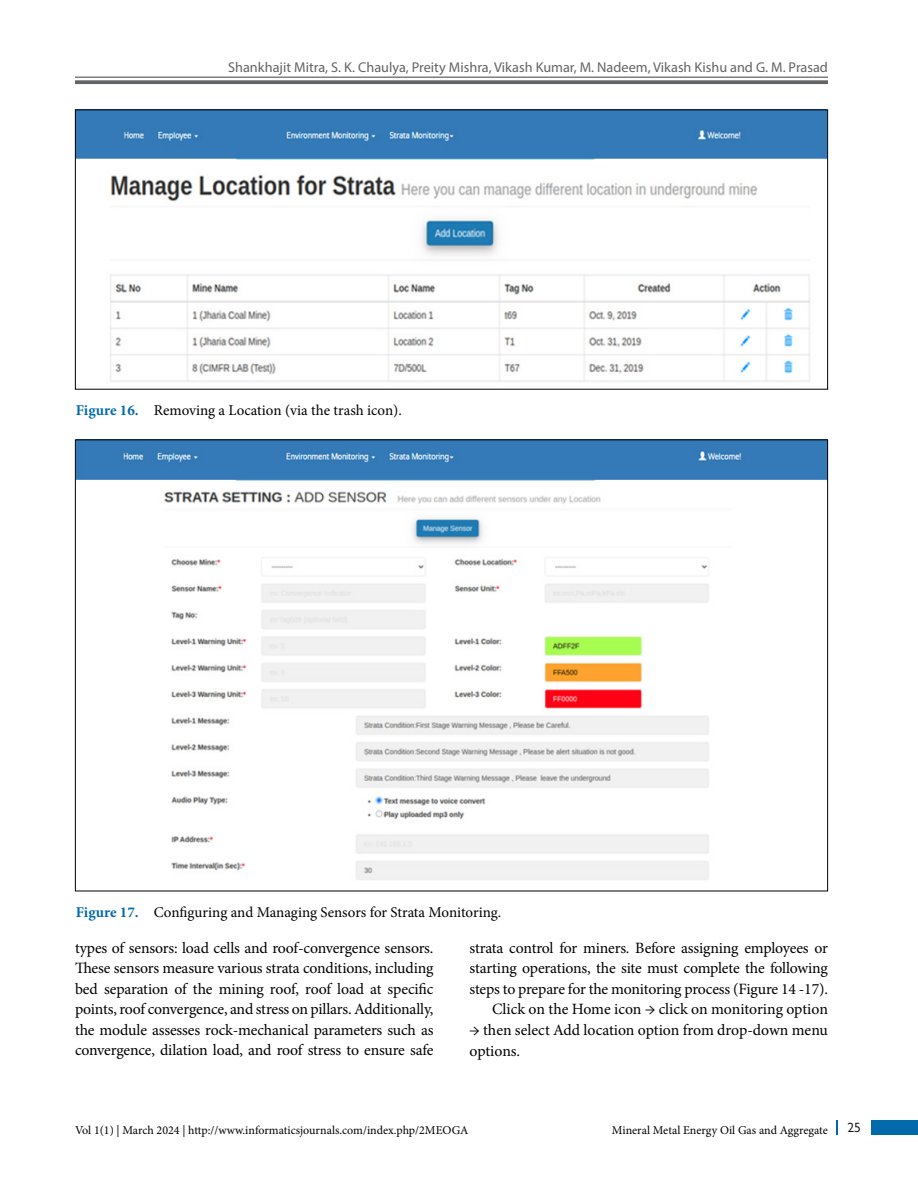
<style>
.page{position:relative;width:918px;height:1188px;background:#fff}
.page>*{position:absolute;margin:0;border:0;box-sizing:border-box;transform-origin:0 0}
.t1{font:15.75px/20.5px "Minion Pro";letter-spacing:-.01em;color:#000;text-align:justify}
.t2{font:15px "Minion Pro";color:#000}
.t3{font:14.25px "Myriad Pro";color:#636466}
.t4{font:13.5px "Gill Sans";color:#000}
.t5{font:12px "Minion Pro";color:#000}
.t6{font:12px "Minion Pro";color:#000101}
.s1{font-weight:700;color:#0069aa}
</style>
<div class="page">
<hr style="left:75px;top:77px;width:753px;height:1px;background:#636466">
<svg style="left:75px;top:80px;width:753px;height:4px;background:#6f7072"></svg>
<div style="left:872px;top:1120px;width:46px;height:15px;background:#0069aa"></div>
<svg style="left:836px;top:1120px;width:1px;height:15px"></svg>
<img style="left:77px;top:112px;width:749px;height:270px">
<img style="left:77px;top:441px;width:749px;height:439px">
<p class="t3" style="left:228px;top:59px;width:601px">Shankhajit Mitra, S. K. Chaulya, Preity Mishra, Vikash Kumar, M. Nadeem, Vikash Kishu and G. M. Prasad</p>
<p class="t2" style="left:76px;top:401px;width:328px"><span class="s1">Figure 16.</span> Removing a Location (via the trash icon).</p>
<p class="t2" style="left:76px;top:902px;width:427px"><span class="s1">Figure 17.</span> Configuring and Managing Sensors for Strata Monitoring.</p>
<p class="t1" style="left:75px;top:937px;width:360px">types of sensors: load cells and roof-convergence sensors.<br>These sensors measure various strata conditions, including bed separation of the mining roof, roof load at specific points, roof convergence, and stress on pillars. Additionally, the module assesses rock-mechanical parameters such as convergence, dilation load, and roof stress to ensure safe</p>
<p class="t1" style="left:470px;top:938px;width:360px;text-align:right">strata control for miners. Before assigning employees or starting operations, the site must complete the following steps to prepare for the monitoring process (Figure 14 -17).<br>Click on the Home icon → click on monitoring option</p>
<p class="t1" style="left:470px;top:1020px;width:360px">→ then select Add location option from drop-down menu options.</p>
<p class="t5" style="left:75px;top:1122px;width:395px">Vol 1(1) | March 2024 | http://www.informaticsjournals.com/index.php/2MEOGA</p>
<p class="t6" style="left:612px;top:1122px;width:218px">Mineral Metal Energy Oil Gas and Aggregate</p>
<p class="t4" style="left:848px;top:1119px;width:15px">25</p>
</div>
